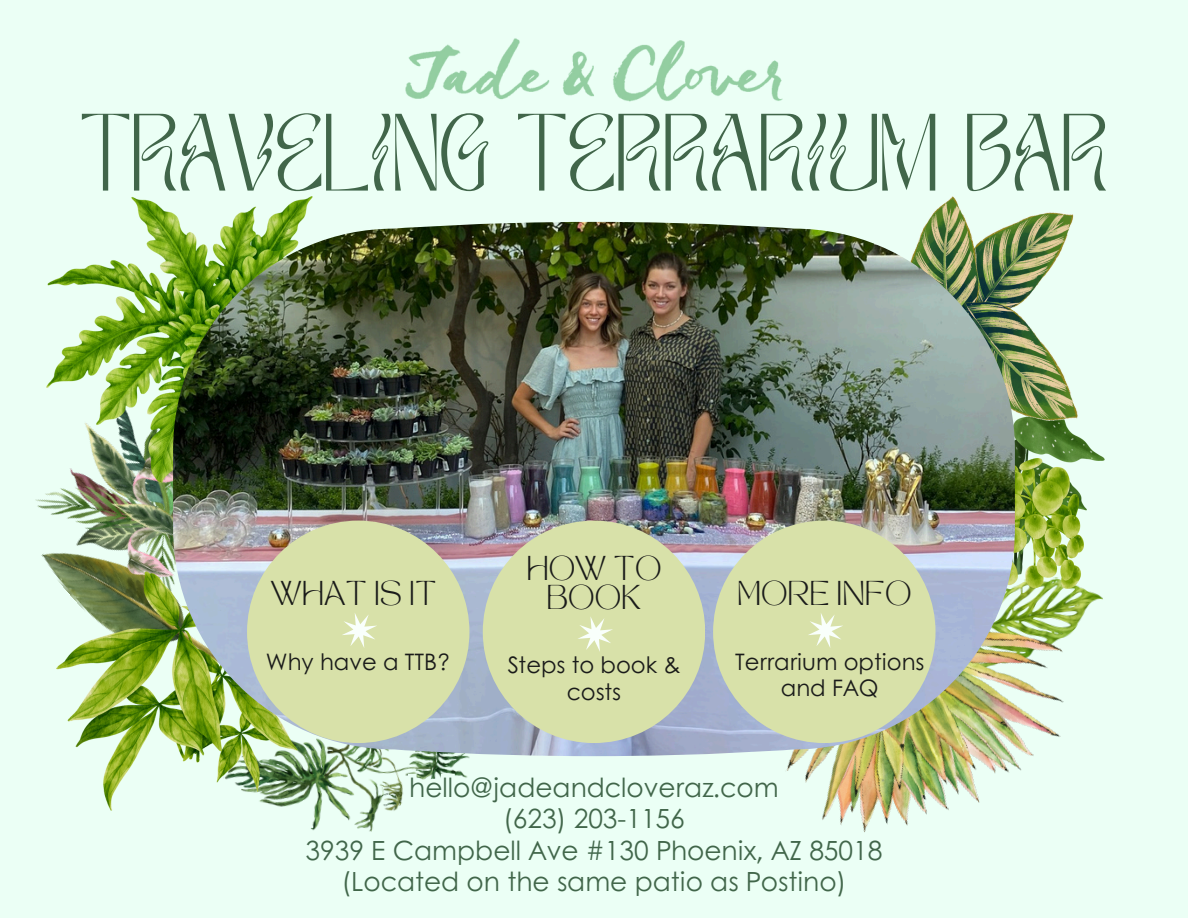
<style>
.page{position:relative;width:1188px;height:918px;background:#ebfff5}
.page>*{position:absolute;margin:0;border:0;box-sizing:border-box;transform-origin:0 0}
.t1{font:53.1px "TANGRANDEUR";color:#41664a}
.t2{font:26.4px/31.5px "Century Gothic";color:#41664a;text-align:center}
.t3{font:24.15px/28.8px "TAN MONCHERI Regular";color:#1a1b1a;text-align:center}
.t4{font:22.65px/26.7px "Century Gothic";color:#1a1b1a;text-align:center}
</style>
<div class="page">
<img style="left:35px;top:385px;width:138px;height:190px">
<img style="left:47px;top:197px;width:266px;height:285px">
<img style="left:56px;top:571px;width:240px;height:240px">
<img style="left:891px;top:588px;width:212px;height:238px">
<img style="left:1015px;top:420px;width:89px;height:129px">
<img style="left:1015px;top:458px;width:68px;height:131px">
<img style="left:927px;top:197px;width:151px;height:223px">
<img style="left:173px;top:222px;width:842px;height:534px">
<div style="left:247px;top:521px;width:222px;height:222px;background:#d8e1a9;border-radius:50%"></div>
<div style="left:483px;top:521px;width:222px;height:222px;background:#d8e1a9;border-radius:50%"></div>
<div style="left:713px;top:521px;width:223px;height:222px;background:#d8e1a9;border-radius:50%"></div>
<img style="left:405px;top:38px;width:378px;height:64px">
<img style="left:296px;top:739px;width:595px;height:94px">
<svg style="left:342px;top:613px;width:35px;height:35px"></svg>
<svg style="left:808px;top:613px;width:35px;height:35px"></svg>
<svg style="left:578px;top:617px;width:35px;height:35px"></svg>
<p class="t1" style="left:80px;top:141px;width:1030px">TRAVELING TERRARIUM BAR</p>
<p class="t3" style="left:271px;top:583px;width:167px">WHAT IS IT</p>
<p class="t4" style="left:266px;top:647px;width:186px">Why have a TTB?</p>
<p class="t3" style="left:526px;top:558px;width:137px">HOW TO<br>BOOK</p>
<p class="t4" style="left:508px;top:651px;width:174px">Steps to book &amp; costs</p>
<p class="t3" style="left:737px;top:583px;width:176px">MORE INFO</p>
<p class="t4" style="left:735px;top:647px;width:191px">Terrarium options and FAQ</p>
<p class="t2" style="left:306px;top:770px;width:578px">hello@jadeandcloveraz.com<br>(623) 203-1156<br>3939 E Campbell Ave #130 Phoenix, AZ 85018 (Located on the same patio as Postino)</p>
</div>
